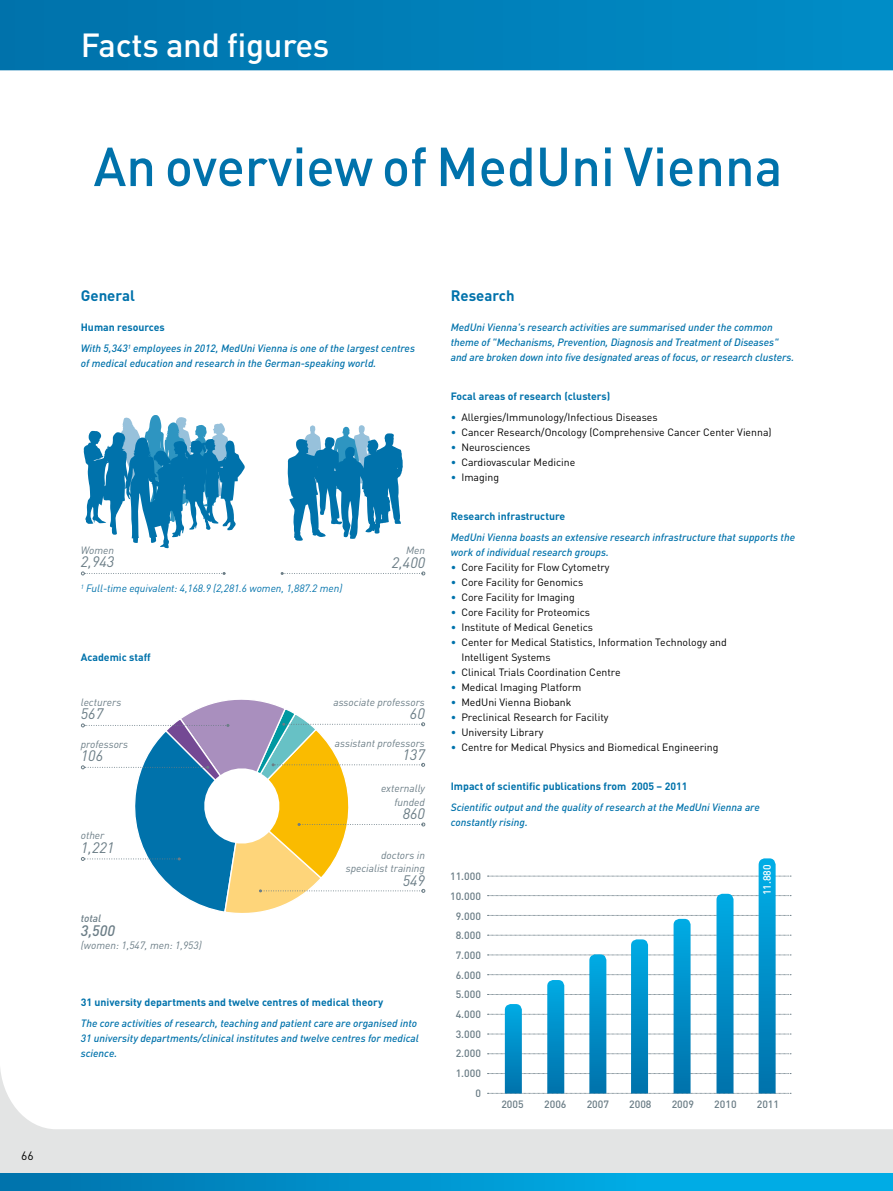
<style>
.page{position:relative;width:893px;height:1191px;background:#fff}
.page>*{position:absolute;margin:0;border:0;box-sizing:border-box;transform-origin:0 0}
.t1{font:500 54px "DIN";color:#0072ab}
.t2{font:500 33px "DIN";letter-spacing:-.01em;color:#fff}
.t3{font:italic 15px "DIN";color:#6b7d86}
.t4{font:700 15px "DIN";color:#0072ab}
.t5{font:italic 500 15px "DIN";color:#6b7d86}
.t6{font:12px "DIN";color:#000}
.t7{font:italic 500 10.5px/15px "DIN";color:#0072ab}
.t8{font:10.5px/15px "DIN";color:#000}
.t9{font:700 10.5px "DIN";color:#0072ab}
.t10{font:italic 10.5px/13.5px "DIN";color:#6b7d86;text-align:right}
.t11{font:500 10.5px/19.6px "DIN";color:#6b7d86;text-align:right}
.t12{font:italic 10.5px "DIN";letter-spacing:-.005em;color:#0072ab}
.t13{font:500 10.5px "DIN";color:#fff}
.t14{font:italic 500 10.5px "DIN";color:#6b7d86}
.s1{font-weight:700;font-style:normal}
.s2{color:#0072ab}
</style>
<div class="page">
<svg style="left:0;top:0;width:893px;height:70px;background:#007fb8"></svg>
<svg style="left:0;top:1053px;width:893px;height:121px"></svg>
<div style="left:0;top:1174px;width:893px;height:17px;background:linear-gradient(to right,#0076af,#00b8f1)"></div>
<svg style="left:288px;top:425px;width:115px;height:116px"></svg>
<svg style="left:281px;top:571px;width:144px;height:4px"></svg>
<svg style="left:81px;top:571px;width:145px;height:4px"></svg>
<svg style="left:84px;top:415px;width:161px;height:133px"></svg>
<svg style="left:81px;top:699px;width:344px;height:214px"></svg>
<svg style="left:487px;top:858px;width:304px;height:236px"></svg>
<p class="t6" style="left:21px;top:1148px;width:14px">66</p>
<h2 class="t2" style="left:81px;top:24px;width:250px">Facts and figures</h2>
<h1 class="t1" style="left:94px;top:132px;width:690px">An overview of MedUni Vienna</h1>
<h3 class="t4" style="left:81px;top:286px;width:56px">General</h3>
<p class="t7" style="left:81px;top:316px;width:336px;line-height:21px"><span class="s1">Human resources<br></span>With 5,343<sup>1</sup> employees in 2012, MedUni Vienna is one of the largest centres</p>
<p class="t7" style="left:81px;top:355px;width:297px">of medical education and research in the German-speaking world.</p>
<p class="t10" style="left:81px;top:543px;width:35px">Women</p>
<h3 class="t3" style="left:81px;top:552px;width:35px">2,943</h3>
<p class="t12" style="left:81px;top:582px;width:263px"><sup>1</sup> Full-time equivalent: 4,168.9 (2,281.6 women, 1,887.2 men)</p>
<p class="t9" style="left:81px;top:650px;width:72px">Academic staff</p>
<p class="t10" style="left:406px;top:543px;width:21px">Men</p>
<h3 class="t3" style="left:392px;top:553px;width:35px">2,400</h3>
<p class="t10" style="left:81px;top:695px;width:42px">lecturers</p>
<h3 class="t3" style="left:81px;top:704px;width:24px">567</h3>
<p class="t10" style="left:81px;top:737px;width:49px">professors</p>
<h3 class="t3" style="left:81px;top:746px;width:24px">106</h3>
<p class="t10" style="left:81px;top:828px;width:25px">other</p>
<h3 class="t3" style="left:81px;top:838px;width:35px">1,221</h3>
<p class="t14" style="left:81px;top:911px;width:22px">total</p>
<h3 class="t5" style="left:81px;top:920px;width:36px">3,500</h3>
<p class="t10" style="left:81px;top:938px;width:122px">(women: 1,547, men: 1,953)</p>
<p class="t10" style="left:333px;top:695px;width:93px">associate professors</p>
<h3 class="t3" style="left:410px;top:704px;width:16px">60</h3>
<p class="t10" style="left:335px;top:736px;width:91px">assistant professors</p>
<h3 class="t3" style="left:402px;top:745px;width:24px">137</h3>
<p class="t10" style="left:381px;top:781px;width:45px">externally funded</p>
<h3 class="t3" style="left:403px;top:804px;width:24px">860</h3>
<p class="t10" style="left:346px;top:848px;width:81px">doctors in specialist training</p>
<h3 class="t3" style="left:403px;top:871px;width:24px">549</h3>
<p class="t9" style="left:81px;top:995px;width:304px">31 university departments and twelve centres of medical theory</p>
<p class="t7" style="left:81px;top:1015px;width:340px">The core activities of research, teaching and patient care are organised into<br>31 university departments/clinical institutes and twelve centres for medical science.</p>
<h3 class="t4" style="left:451px;top:286px;width:65px">Research</h3>
<p class="t7" style="left:451px;top:319px;width:345px">MedUni Vienna's research activities are summarised under the common theme of "Mechanisms, Prevention, Diagnosis and Treatment of Diseases" and are broken down into five designated areas of focus, or research clusters.</p>
<p class="t9" style="left:451px;top:389px;width:161px">Focal areas of research (clusters)</p>
<p class="t8" style="left:451px;top:409px;width:208px"><span class="s2">•</span> Allergies/Immunology/Infectious Diseases</p>
<p class="t8" style="left:451px;top:424px;width:322px"><span class="s2">•</span> Cancer Research/Oncology (Comprehensive Cancer Center Vienna)</p>
<p class="t8" style="left:451px;top:439px;width:81px"><span class="s2">•</span> Neurosciences</p>
<p class="t8" style="left:451px;top:454px;width:126px"><span class="s2">•</span> Cardiovascular Medicine</p>
<p class="t8" style="left:451px;top:469px;width:50px"><span class="s2">•</span> Imaging</p>
<p class="t9" style="left:451px;top:509px;width:116px">Research infrastructure</p>
<p class="t7" style="left:451px;top:529px;width:346px">MedUni Vienna boasts an extensive research infrastructure that supports the work of individual research groups.</p>
<p class="t8" style="left:451px;top:559px;width:160px"><span class="s2">•</span> Core Facility for Flow Cytometry</p>
<p class="t8" style="left:451px;top:574px;width:134px"><span class="s2">•</span> Core Facility for Genomics</p>
<p class="t8" style="left:451px;top:589px;width:126px"><span class="s2">•</span> Core Facility for Imaging</p>
<p class="t8" style="left:451px;top:604px;width:141px"><span class="s2">•</span> Core Facility for Proteomics</p>
<p class="t8" style="left:451px;top:619px;width:144px"><span class="s2">•</span> Institute of Medical Genetics</p>
<p class="t8" style="left:461px;top:634px;width:267px;text-indent:-11px"><span class="s2">•</span> Center for Medical Statistics, Information Technology and<br>Intelligent Systems</p>
<p class="t8" style="left:451px;top:664px;width:171px"><span class="s2">•</span> Clinical Trials Coordination Centre</p>
<p class="t8" style="left:451px;top:679px;width:132px"><span class="s2">•</span> Medical Imaging Platform</p>
<p class="t8" style="left:451px;top:695px;width:122px"><span class="s2">•</span> MedUni Vienna Biobank</p>
<p class="t8" style="left:451px;top:710px;width:159px"><span class="s2">•</span> Preclinical Research for Facility</p>
<p class="t8" style="left:451px;top:725px;width:94px"><span class="s2">•</span> University Library</p>
<p class="t8" style="left:451px;top:740px;width:269px"><span class="s2">•</span> Centre for Medical Physics and Biomedical Engineering</p>
<p class="t9" style="left:451px;top:779px;width:238px">Impact of scientific publications from 2005 – 2011</p>
<p class="t7" style="left:451px;top:799px;width:311px">Scientific output and the quality of research at the MedUni Vienna are constantly rising.</p>
<p class="t11" style="left:450px;top:866px;width:32px">11.000<br>10.000<br>9.000<br>8.000<br>7.000<br>6.000<br>5.000<br>4.000<br>3.000<br>2.000<br>1.000<br>0</p>
<p class="t13" style="left:760px;top:895px;width:32px;rotate:-90deg">11.880</p>
<p class="t11" style="left:501px;top:1094px;width:24px">2005</p>
<p class="t11" style="left:544px;top:1094px;width:24px">2006</p>
<p class="t11" style="left:587px;top:1094px;width:24px">2007</p>
<p class="t11" style="left:629px;top:1094px;width:24px">2008</p>
<p class="t11" style="left:672px;top:1094px;width:24px">2009</p>
<p class="t11" style="left:714px;top:1094px;width:24px">2010</p>
<p class="t11" style="left:757px;top:1094px;width:24px">2011</p>
</div>
